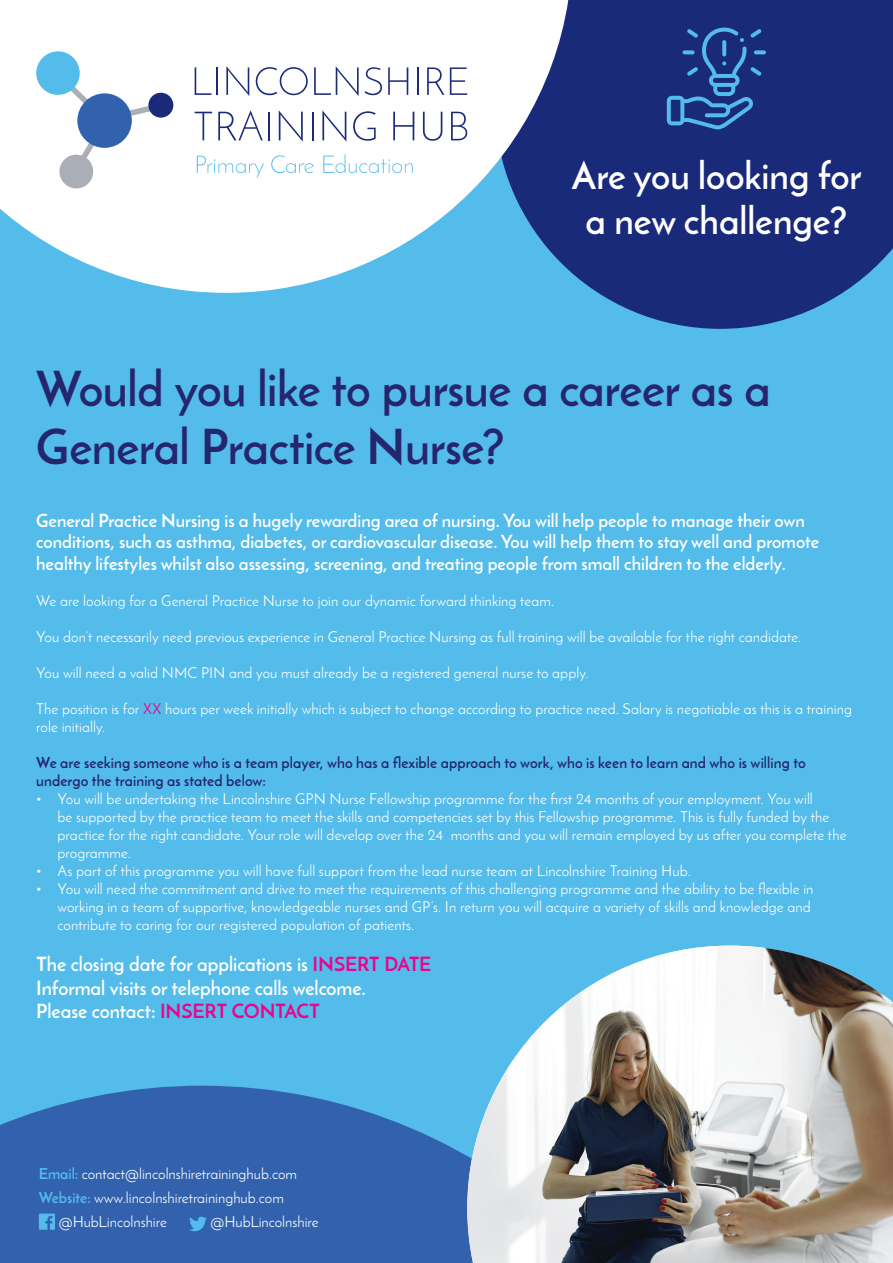
<style>
.page{position:relative;width:893px;height:1263px;background:#53bceb}
.page>*{position:absolute;margin:0;border:0;box-sizing:border-box;transform-origin:0 0}
.t1{font:700 48px/57.6px "Josefin Sans";letter-spacing:-.01em;color:#25266d}
.t2{font:700 37.35px/44.7px "Josefin Sans";color:#fff;text-align:center}
.t3{font:700 19.5px/23.4px "Josefin Sans";letter-spacing:-.005em;color:#fff}
.t4{font:700 18px/21.6px "Josefin Sans";color:#fff}
.t5{font:15px/18px "Josefin Sans";letter-spacing:.005em;color:#fff}
.t6{font:700 15px/18px "Josefin Sans";letter-spacing:.005em;color:#25266d}
.s1{color:#ed028c}
.s2{font-weight:700;color:#53bceb}
</style>
<div class="page">
<svg style="left:572px;top:0;width:321px;height:329px;background:#1e3482"></svg>
<svg style="left:0;top:0;width:572px;height:293px;fill:#fff"></svg>
<div style="left:59px;top:155px;width:34px;height:33px;background:#aaafb7;border-radius:50%"></div>
<svg style="left:81px;top:141px;width:14px;height:19px"></svg>
<svg style="left:70px;top:86px;width:22px;height:22px"></svg>
<svg style="left:127px;top:104px;width:30px;height:14px"></svg>
<div style="left:77px;top:93px;width:55px;height:55px;background:#3262ae;border-radius:50%"></div>
<div style="left:148px;top:93px;width:25px;height:25px;background:#1a2a7a;border-radius:50%"></div>
<div style="left:36px;top:51px;width:44px;height:44px;background:#53bceb;border-radius:50%"></div>
<svg style="left:195px;top:112px;width:17px;height:28px"></svg>
<svg style="left:218px;top:110px;width:45px;height:30px"></svg>
<hr style="left:268px;top:112px;width:2px;height:28px;background:#1a2a7a">
<svg style="left:279px;top:110px;width:24px;height:32px"></svg>
<svg style="left:312px;top:112px;width:1px;height:28px"></svg>
<svg style="left:322px;top:110px;width:24px;height:32px"></svg>
<svg style="left:353px;top:111px;width:23px;height:30px"></svg>
<svg style="left:393px;top:112px;width:21px;height:28px"></svg>
<svg style="left:423px;top:112px;width:19px;height:29px"></svg>
<svg style="left:451px;top:112px;width:16px;height:28px"></svg>
<svg style="left:197px;top:156px;width:67px;height:21px"></svg>
<svg style="left:271px;top:155px;width:43px;height:18px"></svg>
<svg style="left:323px;top:154px;width:90px;height:19px;background:#e9f6fc"></svg>
<svg style="left:195px;top:67px;width:16px;height:28px"></svg>
<hr style="left:216px;top:67px;width:2px;height:28px;background:#1a2a7a">
<svg style="left:226px;top:66px;width:23px;height:30px"></svg>
<svg style="left:256px;top:67px;width:52px;height:28px"></svg>
<svg style="left:314px;top:66px;width:45px;height:30px"></svg>
<svg style="left:365px;top:67px;width:17px;height:28px"></svg>
<svg style="left:388px;top:67px;width:20px;height:28px"></svg>
<svg style="left:417px;top:67px;width:1px;height:28px"></svg>
<svg style="left:427px;top:67px;width:17px;height:28px"></svg>
<svg style="left:450px;top:67px;width:17px;height:28px"></svg>
<svg style="left:0;top:1086px;width:467px;height:177px;background:#356bb4"></svg>
<img style="left:467px;top:945px;width:426px;height:318px">
<svg style="left:39px;top:1213px;width:16px;height:17px"></svg>
<svg style="left:189px;top:1216px;width:18px;height:15px"></svg>
<svg style="left:754px;top:50px;width:12px;height:4px"></svg>
<svg style="left:667px;top:28px;width:94px;height:101px"></svg>
<h2 class="t2" style="left:572px;top:153px;width:291px">Are you looking for a new challenge?</h2>
<h1 class="t1" style="left:36px;top:360px;width:736px">Would you like to pursue a career as a<br>General Practice Nurse?</h1>
<p class="t4" style="left:36px;top:509px;width:784px">General Practice Nursing is a hugely rewarding area of nursing. You will help people to manage their own conditions, such as asthma, diabetes, or cardiovascular disease. You will help them to stay well and promote healthy lifestyles whilst also assessing, screening, and treating people from small children to the elderly.</p>
<p class="t5" style="left:36px;top:591px;width:520px">We are looking for a General Practice Nurse to join our dynamic forward thinking team.</p>
<p class="t5" style="left:36px;top:627px;width:767px">You don’t necessarily need previous experience in General Practice Nursing as full training will be available for the right candidate.</p>
<p class="t5" style="left:36px;top:663px;width:554px">You will need a valid NMC PIN and you must already be a registered general nurse to apply.</p>
<p class="t5" style="left:36px;top:699px;width:817px">The position is for <span class="s1">XX</span> hours per week initially which is subject to change according to practice need. Salary is negotiable as this is a training role initially.</p>
<p class="t6" style="left:36px;top:753px;width:771px">We are seeking someone who is a team player, who has a flexible approach to work, who is keen to learn and who is willing to undergo the training as stated below:</p>
<p class="t5" style="left:58px;top:789px;width:790px;text-indent:-21px">• You will be undertaking the Lincolnshire GPN Nurse Fellowship programme for the first 24 months of your employment. You will<br>be supported by the practice team to meet the skills and competencies set by this Fellowship programme. This is fully funded by the practice for the right candidate. Your role will develop over the 24 months and you will remain employed by us after you complete the programme.</p>
<p class="t5" style="left:36px;top:861px;width:656px">• As part of this programme you will have full support from the lead nurse team at Lincolnshire Training Hub.</p>
<p class="t5" style="left:58px;top:879px;width:757px;text-indent:-21px">• You will need the commitment and drive to meet the requirements of this challenging programme and the ability to be flexible in working in a team of supportive, knowledgeable nurses and GP’s. In return you will acquire a variety of skills and knowledge and contribute to caring for our registered population of patients.</p>
<h3 class="t3" style="left:36px;top:952px;width:397px">The closing date for applications is <span class="s1">INSERT DATE<br></span>Informal visits or telephone calls welcome.<br>Please contact: <span class="s1">INSERT CONTACT</span></h3>
<p class="t5" style="left:39px;top:1164px;width:260px"><span class="s2">Email:</span> contact@lincolnshiretraininghub.com</p>
<p class="t5" style="left:39px;top:1188px;width:247px"><span class="s2">Website:</span> www.lincolnshiretraininghub.com</p>
<p class="t5" style="left:59px;top:1212px;width:110px">@HubLincolnshire</p>
<p class="t5" style="left:210px;top:1212px;width:110px">@HubLincolnshire</p>
</div>
